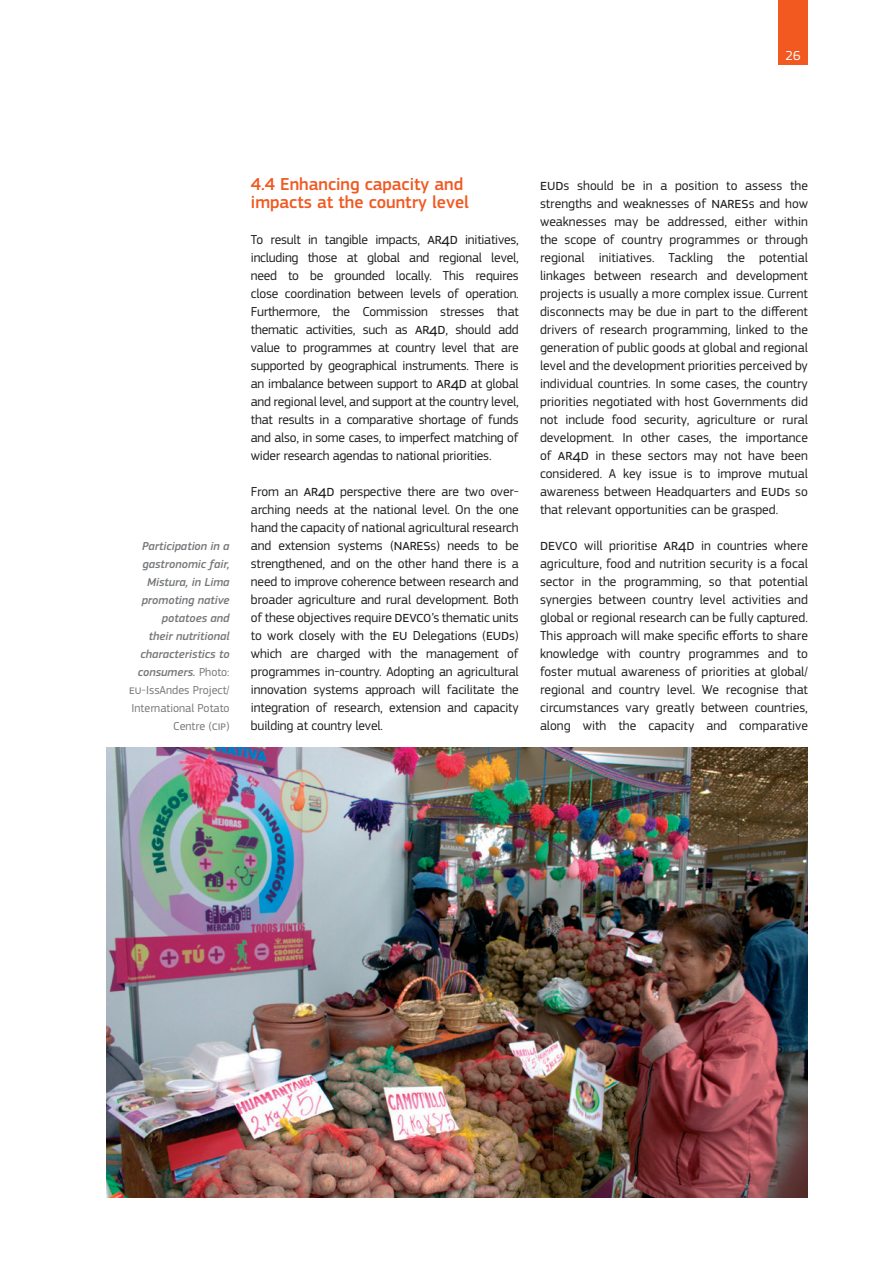
<style>
.page{position:relative;width:893px;height:1263px;background:#fff}
.page>*{position:absolute;margin:0;border:0;box-sizing:border-box;transform-origin:0 0}
.t1{font:500 18px/18px "EC Square Sans Pro";color:#f15921}
.t2{font:13.5px/18px "EC Square Sans Pro";letter-spacing:-.01em;color:#231f20;text-align:justify}
.t3{font:13.5px "EC Square Sans Pro";color:#fff}
.t4{font:italic 500 12px/18px "EC Square Sans Pro";color:#76787b;text-align:right}
.s1{font-weight:400;font-style:normal}
.s2{font-weight:400;font-style:normal;font-size:12.75px}
.s3{font-size:15.75px}
</style>
<div class="page">
<div style="left:778px;top:0;width:30px;height:65px;background:#f15921"></div>
<img style="left:106px;top:748px;width:702px;height:450px">
<p class="t3" style="left:785px;top:47px;width:17px">26</p>
<p class="t4" style="left:129px;top:537px;width:102px">Participation in a gastronomic fair,<br>Mistura, in Lima promoting native potatoes and<br>their nutritional characteristics to consumers. <span class="s1">Photo:<br></span><span class="s2">EU</span><span class="s1">-IssAndes Project/<br>International Potato<br>Centre (</span><span class="s2">CI P</span><span class="s1">)</span></p>
<h1 class="t1" style="left:251px;top:175px;width:220px">4.4 Enhancing capacity and impacts at the country level</h1>
<p class="t2" style="left:251px;top:230px;width:269px">To result in tangible impacts, <span class="s3">AR4D</span> initiatives, including those at global and regional level, need to be grounded locally. This requires close coordination between levels of operation.<br>Furthermore, the Commission stresses that thematic activities, such as <span class="s3">AR4D</span>, should add value to programmes at country level that are supported by geographical instruments. There is an imbalance between support to <span class="s3">AR4D</span> at global and regional level, and support at the country level, that results in a comparative shortage of funds and also, in some cases, to imperfect matching of wider research agendas to national priorities.</p>
<p class="t2" style="left:251px;top:482px;width:269px">From an <span class="s3">AR4D</span> perspective there are two over&shy;arching needs at the national level. On the one hand the capacity of national agricultural research and extension systems (<span class="s3">NARE</span></p>
<p class="t2" style="left:251px;top:536px;width:269px;text-indent:173px"><span class="s3">S</span>s) needs to be strengthened, and on the other hand there is a need to improve coherence between research and broader agriculture and rural development. Both of these objectives require <span class="s3">DEVCO</span>’s thematic units to work closely with the <span class="s3">EU</span> Delegations (<span class="s3">EUD</span>s) which are charged with the management of programmes in-country. Adopting an agricultural innovation systems approach will facilitate the integration of research, extension and capacity building at country level.</p>
<p class="t2" style="left:540px;top:176px;width:269px"><span class="s3">EUD</span>s should be in a position to assess the strengths and weaknesses of <span class="s3">NARE</span></p>
<p class="t2" style="left:540px;top:194px;width:269px;text-indent:202px"><span class="s3">S</span>s and how weaknesses may be addressed, either within the scope of country programmes or through regional initiatives. Tackling the potential linkages between research and development projects is usually a more complex issue. Current disconnects may be due in part to the different drivers of research programming, linked to the generation of public goods at global and regional level and the development priorities perceived by individual countries. In some cases, the country priorities negotiated with host Governments did not include food security, agriculture or rural development. In other cases, the importance of <span class="s3">AR4D</span> in these sectors may not have been considered. A key issue is to improve mutual awareness between Headquarters and <span class="s3">EUD</span>s so that relevant opportunities can be grasped.</p>
<p class="t2" style="left:540px;top:536px;width:269px"><span class="s3">DEVCO</span> will prioritise <span class="s3">AR4D</span> in countries where agriculture, food and nutrition security is a focal sector in the programming, so that potential synergies between country level activities and global or regional research can be fully captured.<br>This approach will make specific efforts to share knowledge with country programmes and to foster mutual awareness of priorities at global/ regional and country level. We recognise that circumstances vary greatly between countries, along with the capacity and comparative</p>
</div>
